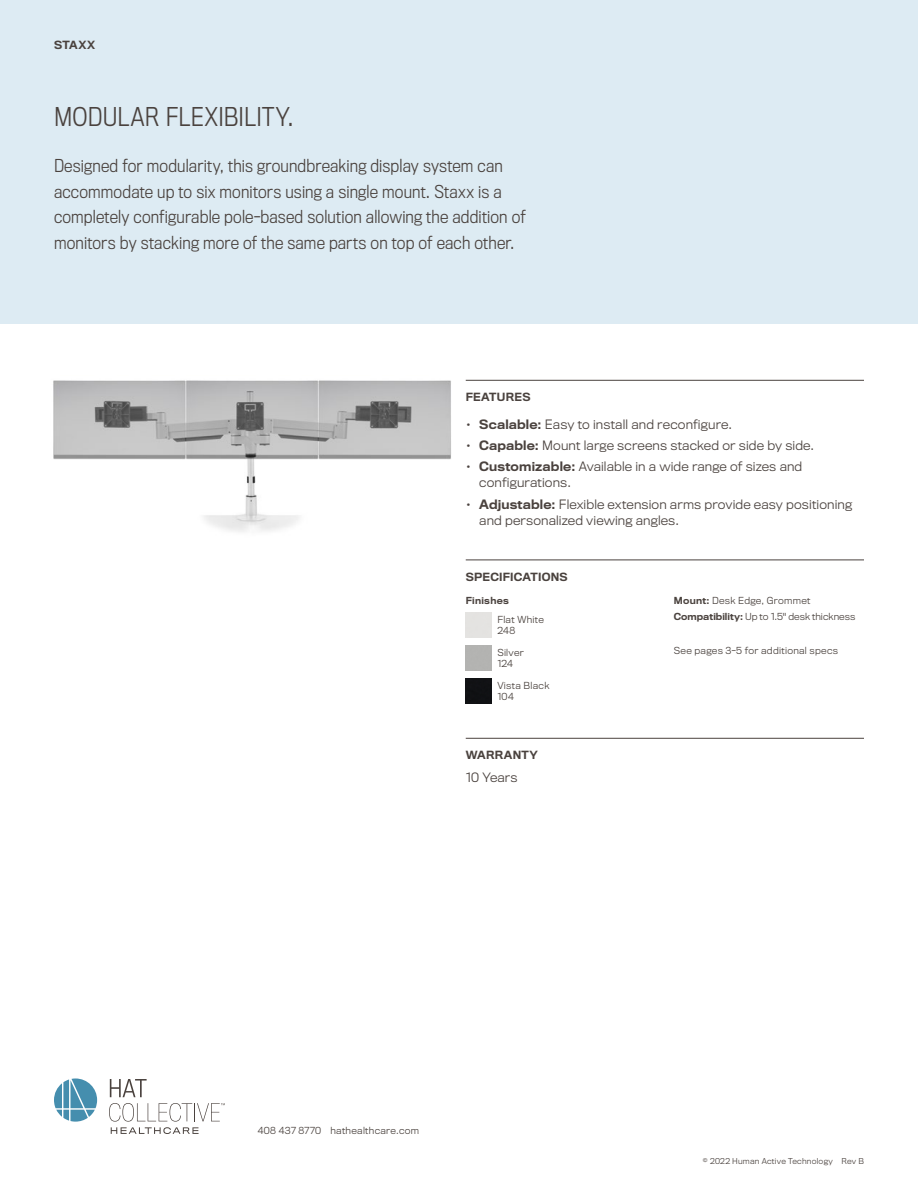
<style>
.page{position:relative;width:918px;height:1188px;background:#fff}
.page>*{position:absolute;margin:0;border:0;box-sizing:border-box;transform-origin:0 0}
.Intro_Header{font:300 24px "Titling Gothic FB Narrow";letter-spacing:.01em;color:#4a423e}
.Description_-_Main{font:300 16.5px/25.5px "Titling Gothic FB Narrow";letter-spacing:.01em;color:#4a423e}
.Body_-_Features{font:300 12px/16.5px "Titling Gothic FB";letter-spacing:.01em;color:#4a423e}
.Body_-_Warranty{font:300 12px "Titling Gothic FB";letter-spacing:.01em;color:#4a423e}
.Subhead{font:500 10.5px "Titling Gothic FB";letter-spacing:.02em;color:#4a423e}
.Product_Name_-_Small{font:500 10.5px "Titling Gothic FB";letter-spacing:.045em;color:#4a423e}
.Body_-_Specification{font:300 9px "Titling Gothic FB";letter-spacing:.03em;color:#4a423e}
.Body_-_Specification-2{font:300 9px "Titling Gothic FB";color:#4a423e}
.Contact_Info{font:300 9px "Titling Gothic FB";letter-spacing:.035em;color:#4a423e}
.Finishes{font:300 9px "Titling Gothic FB";letter-spacing:.025em;color:#4a423e}
.Body_-_Specification-3{font:500 9px "Titling Gothic FB";letter-spacing:.03em;color:#4a423e}
.t1{font:300 7.5px "Titling Gothic FB";letter-spacing:.03em;color:#4a423e}
.s1{font-weight:500}
</style>
<div class="page">
<div style="left:0;top:0;width:918px;height:324px;background:#ddebf3"></div>
<hr style="left:466px;top:380px;width:398px;height:1px;background:#4a423e">
<hr style="left:466px;top:560px;width:398px;height:1px;background:#4a423e">
<img style="left:466px;top:679px;width:25px;height:24px">
<hr style="left:466px;top:738px;width:398px;height:1px;background:#4a423e">
<img style="left:53px;top:380px;width:398px;height:152px">
<svg style="left:54px;top:1078px;width:43px;height:44px"></svg>
<svg style="left:110px;top:1079px;width:37px;height:18px"></svg>
<svg style="left:109px;top:1103px;width:116px;height:31px"></svg>
<p class="Product_Name_-_Small" style="left:54px;top:38px;width:43px">STAXX</p>
<p class="Intro_Header" style="left:54px;top:103px;width:241px">MODULAR FLEXIBILITY.</p>
<p class="Description_-_Main" style="left:54px;top:153px;width:473px">Designed for modularity, this groundbreaking display system can accommodate up to six monitors using a single mount. Staxx is a completely configurable pole-based solution allowing the addition of monitors by stacking more of the same parts on top of each other.</p>
<p class="Subhead" style="left:466px;top:390px;width:66px">FEATURES</p>
<p class="Body_-_Features" style="left:466px;top:416px;width:268px"><span class="s1">• Scalable:</span> Easy to install and reconfigure.</p>
<p class="Body_-_Features" style="left:466px;top:437px;width:350px"><span class="s1">• Capable:</span> Mount large screens stacked or side by side.</p>
<p class="Body_-_Features" style="left:479px;top:458px;width:325px;text-indent:-14px"><span class="s1">• Customizable:</span> Available in a wide range of sizes and configurations.</p>
<p class="Body_-_Features" style="left:479px;top:496px;width:374px;text-indent:-14px"><span class="s1">• Adjustable:</span> Flexible extension arms provide easy positioning and personalized viewing angles.</p>
<p class="Subhead" style="left:466px;top:570px;width:104px">SPECIFICATIONS</p>
<p class="Body_-_Specification-3" style="left:466px;top:595px;width:45px">Finishes</p>
<p class="Finishes" style="left:497px;top:614px;width:48px">Flat White</p>
<p class="Finishes" style="left:497px;top:625px;width:19px">248</p>
<p class="Body_-_Specification" style="left:497px;top:647px;width:28px">Silver</p>
<p class="Finishes" style="left:497px;top:658px;width:17px">124</p>
<p class="Body_-_Specification" style="left:497px;top:681px;width:54px">Vista Black</p>
<p class="Finishes" style="left:497px;top:691px;width:18px">104</p>
<p class="Subhead" style="left:466px;top:748px;width:74px">WARRANTY</p>
<p class="Body_-_Warranty" style="left:466px;top:770px;width:53px">10 Years</p>
<p class="Body_-_Specification" style="left:674px;top:595px;width:138px"><span class="s1">Mount:</span> Desk Edge, Grommet</p>
<p class="Body_-_Specification-2" style="left:674px;top:612px;width:183px"><span class="s1">Compatibility:</span> Up to 1.5" desk thickness</p>
<p class="Body_-_Specification" style="left:674px;top:645px;width:166px">See pages 3-5 for additional specs</p>
<p class="Contact_Info" style="left:258px;top:1125px;width:163px">408 437 8770 hathealthcare.com</p>
<p class="t1" style="left:703px;top:1157px;width:163px">© 2022 Human Active Technology Rev B</p>
</div>
